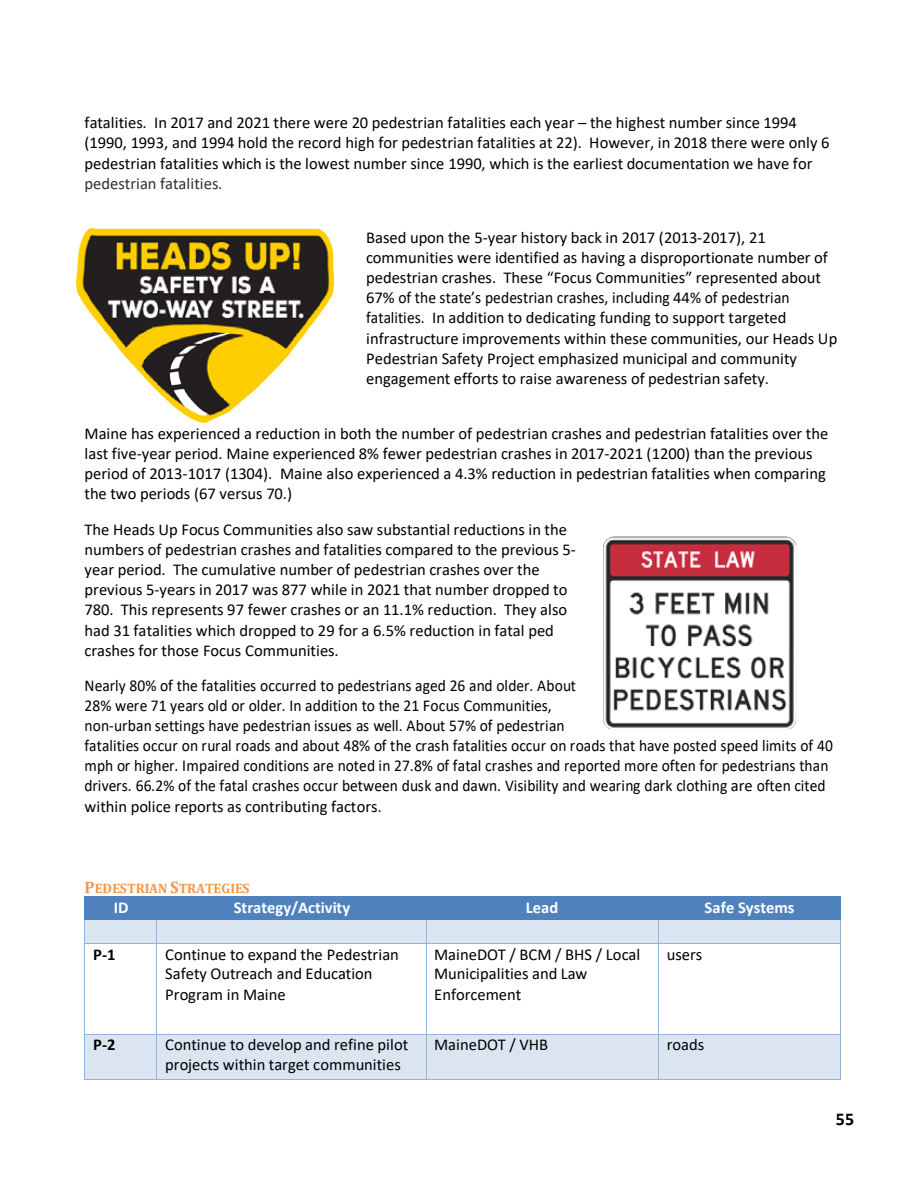
<style>
.page{position:relative;width:918px;height:1188px;background:#fff}
.page>*{position:absolute;margin:0;border:0;box-sizing:border-box;transform-origin:0 0}
.t1{font:700 18px "Calibri";color:#000}
.t2{font:16.5px/20.1px "Calibri";color:#000}
.t3{font:16.5px/20.1px "Calibri";color:#000;scale:.94 1}
.t4{font:700 16.5px "Calibri";color:#fff}
.t5{font:16.5px "Calibri";color:#323031}
.t6{font:700 16.5px "Calibri";color:#000}
.t7{font:700 13.65px "Cambria";letter-spacing:-.005em;color:#f79646}
.s1{font-size:16.5px}
</style>
<div class="page">
<div style="left:85px;top:897px;width:72px;height:23px;background:#4f81bd"></div>
<div style="left:157px;top:897px;width:269px;height:23px;background:#4f81bd"></div>
<div style="left:426px;top:897px;width:233px;height:23px;background:#4f81bd"></div>
<div style="left:659px;top:897px;width:181px;height:23px;background:#4f81bd"></div>
<hr style="left:85px;top:896px;width:72px;height:1px;background:#4f81bd">
<hr style="left:158px;top:896px;width:268px;height:1px;background:#4f81bd">
<hr style="left:427px;top:896px;width:232px;height:1px;background:#4f81bd">
<hr style="left:660px;top:896px;width:180px;height:1px;background:#4f81bd">
<div style="left:85px;top:920px;width:72px;height:23px;background:#dbe5f1"></div>
<div style="left:157px;top:920px;width:269px;height:23px;background:#dbe5f1"></div>
<div style="left:427px;top:920px;width:231px;height:23px;background:#dbe5f1"></div>
<div style="left:659px;top:920px;width:181px;height:23px;background:#dbe5f1"></div>
<hr style="left:85px;top:920px;width:72px;height:1px;background:#4f81bd">
<hr style="left:158px;top:920px;width:268px;height:1px;background:#4f81bd">
<hr style="left:427px;top:920px;width:231px;height:1px;background:#4f81bd">
<hr style="left:660px;top:920px;width:180px;height:1px;background:#4f81bd">
<hr style="left:85px;top:943px;width:72px;height:1px;background:#95b3d7">
<hr style="left:157px;top:943px;width:269px;height:1px;background:#95b3d7">
<svg style="left:426px;top:920px;width:2px;height:23px"></svg>
<hr style="left:427px;top:943px;width:231px;height:1px;background:#95b3d7">
<svg style="left:658px;top:920px;width:1px;height:23px"></svg>
<hr style="left:659px;top:943px;width:181px;height:1px;background:#95b3d7">
<svg style="left:840px;top:896px;width:1px;height:47px"></svg>
<hr style="left:85px;top:943px;width:1px;height:91px;background:#95b3d7">
<hr style="left:157px;top:943px;width:1px;height:91px;background:#95b3d7">
<hr style="left:426px;top:943px;width:1px;height:91px;background:#95b3d7">
<hr style="left:658px;top:943px;width:1px;height:91px;background:#95b3d7">
<hr style="left:840px;top:943px;width:1px;height:91px;background:#95b3d7">
<div style="left:85px;top:1034px;width:72px;height:45px;background:#dbe5f1"></div>
<div style="left:157px;top:1034px;width:269px;height:45px;background:#dbe5f1"></div>
<div style="left:427px;top:1034px;width:231px;height:45px;background:#dbe5f1"></div>
<div style="left:659px;top:1034px;width:181px;height:45px;background:#dbe5f1"></div>
<hr style="left:85px;top:1034px;width:72px;height:1px;background:#95b3d7">
<hr style="left:157px;top:1034px;width:269px;height:1px;background:#95b3d7">
<hr style="left:427px;top:1034px;width:231px;height:1px;background:#95b3d7">
<hr style="left:659px;top:1034px;width:181px;height:1px;background:#95b3d7">
<hr style="left:85px;top:1034px;width:1px;height:45px;background:#95b3d7">
<hr style="left:85px;top:1079px;width:72px;height:1px;background:#95b3d7">
<hr style="left:157px;top:1034px;width:1px;height:45px;background:#95b3d7">
<hr style="left:157px;top:1079px;width:269px;height:1px;background:#95b3d7">
<hr style="left:426px;top:1034px;width:1px;height:45px;background:#95b3d7">
<hr style="left:427px;top:1079px;width:231px;height:1px;background:#95b3d7">
<hr style="left:658px;top:1034px;width:1px;height:45px;background:#95b3d7">
<hr style="left:659px;top:1079px;width:181px;height:1px;background:#95b3d7">
<hr style="left:840px;top:1034px;width:1px;height:45px;background:#95b3d7">
<img style="left:76px;top:229px;width:258px;height:193px">
<img style="left:604px;top:537px;width:192px;height:192px">
<p class="t2" style="left:85px;top:112px;width:746px">fatalities. In 2017 and 2021 there were 20 pedestrian fatalities each year – the highest number since 1994 (1990, 1993, and 1994 hold the record high for pedestrian fatalities at 22). However, in 2018 there were only 6 pedestrian fatalities which is the lowest number since 1990, which is the earliest documentation we have for</p>
<p class="t5" style="left:85px;top:172px;width:139px">pedestrian fatalities.</p>
<p class="t2" style="left:366px;top:227px;width:473px">Based upon the 5-year history back in 2017 (2013-2017), 21 communities were identified as having a disproportionate number of pedestrian crashes. These “Focus Communities” represented about 67% of the state’s pedestrian crashes, including 44% of pedestrian fatalities. In addition to dedicating funding to support targeted infrastructure improvements within these communities, our Heads Up Pedestrian Safety Project emphasized municipal and community engagement efforts to raise awareness of pedestrian safety.</p>
<p class="t2" style="left:85px;top:423px;width:745px">Maine has experienced a reduction in both the number of pedestrian crashes and pedestrian fatalities over the last five-year period. Maine experienced 8% fewer pedestrian crashes in 2017-2021 (1200) than the previous period of 2013-1017 (1304). Maine also experienced a 4.3% reduction in pedestrian fatalities when comparing the two periods (67 versus 70.)</p>
<p class="t2" style="left:85px;top:519px;width:493px">The Heads Up Focus Communities also saw substantial reductions in the numbers of pedestrian crashes and fatalities compared to the previous 5- year period. The cumulative number of pedestrian crashes over the previous 5-years in 2017 was 877 while in 2021 that number dropped to 780. This represents 97 fewer crashes or an 11.1% reduction. They also had 31 fatalities which dropped to 29 for a 6.5% reduction in fatal ped crashes for those Focus Communities.</p>
<p class="t3" style="left:85px;top:675px;width:798px">Nearly 80% of the fatalities occurred to pedestrians aged 26 and older. About<br>28% were 71 years old or older. In addition to the 21 Focus Communities,<br>non-urban settings have pedestrian issues as well. About 57% of pedestrian<br>fatalities occur on rural roads and about 48% of the crash fatalities occur on roads that have posted speed limits of 40 mph or higher. Impaired conditions are noted in 27.8% of fatal crashes and reported more often for pedestrians than drivers. 66.2% of the fatal crashes occur between dusk and dawn. Visibility and wearing dark clothing are often cited within police reports as contributing factors.</p>
<p class="t7" style="left:85px;top:878px;width:167px"><span class="s1">P</span>EDESTRIAN <span class="s1">S</span>TRATEGIES</p>
<p class="t4" style="left:114px;top:896px;width:16px">ID</p>
<p class="t4" style="left:234px;top:896px;width:118px">Strategy/Activity</p>
<p class="t4" style="left:526px;top:896px;width:34px">Lead</p>
<p class="t4" style="left:705px;top:896px;width:91px">Safe Systems</p>
<p class="t6" style="left:93px;top:942px;width:24px">P-1</p>
<p class="t2" style="left:165px;top:944px;width:235px">Continue to expand the Pedestrian<br>Safety Outreach and Education<br>Program in Maine</p>
<p class="t2" style="left:434px;top:944px;width:208px">MaineDOT / BCM / BHS / Local<br>Municipalities and Law<br>Enforcement</p>
<p class="t2" style="left:667px;top:944px;width:37px">users</p>
<p class="t6" style="left:93px;top:1033px;width:24px">P-2</p>
<p class="t2" style="left:165px;top:1034px;width:245px">Continue to develop and refine pilot projects within target communities</p>
<p class="t2" style="left:434px;top:1034px;width:116px">MaineDOT / VHB</p>
<p class="t2" style="left:667px;top:1034px;width:39px">roads</p>
<p class="t1" style="left:836px;top:1106px;width:20px">55</p>
</div>
